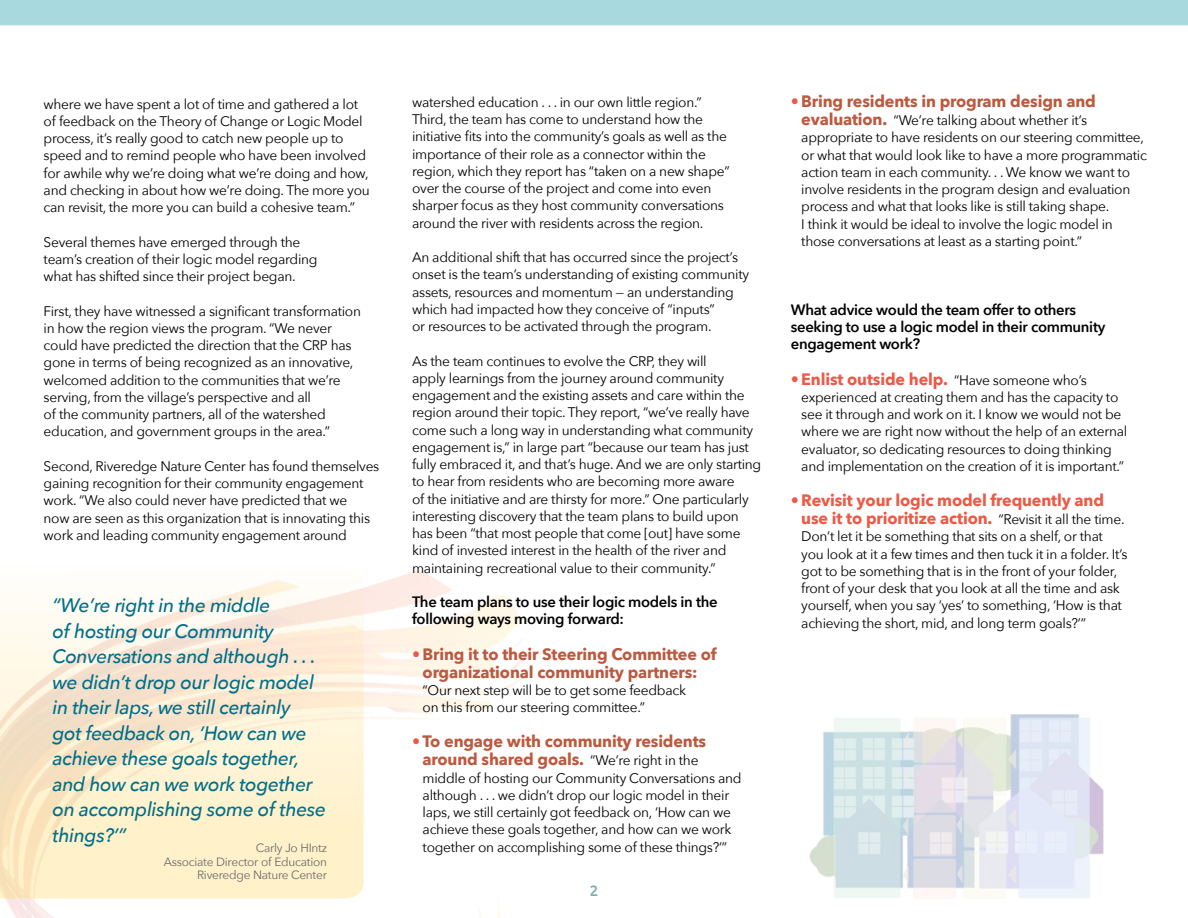
<style>
.page{position:relative;width:1188px;height:918px;background:#fff}
.page>*{position:absolute;margin:0;border:0;box-sizing:border-box;transform-origin:0 0}
.Body_Text_-_11pt{font:italic 500 19.5px/25.5px "Avenir Next";letter-spacing:-.02em;color:#006f89}
.t1{font:700 16.5px/18px "Avenir Next";letter-spacing:-.01em;color:#bc593f;text-align:center}
.t2{font:700 16.5px/18px "Avenir Next";letter-spacing:-.01em;color:#eb5a47}
.Body_Text_-_Dark_Ora{font:600 15px/17.2px "Avenir Next";letter-spacing:-.02em;color:#000}
.Magazine_Title{font:500 15px "Ubuntu";color:#79acb1}
.Body_Text_-_Dark_Ora-2{font:13.8px/17.2px "Avenir Next";letter-spacing:-.02em;color:#000}
.Body_Text_-_Dark_Ora-3{font:12px "Avenir Next";letter-spacing:-.02em;color:#6a6a6a}
.s1{color:#eb5a47}
.s2{font-weight:400;font-size:13.8px;color:#000}
.s3{font-weight:700;font-size:16.5px;color:#bc593f}
</style>
<div class="page">
<img style="left:0;top:570px;width:529px;height:348px">
<svg style="left:0;top:570px;width:364px;height:328px;background:#fceed5"></svg>
<div style="left:0;top:0;width:1188px;height:25px;background:#a7d9df"></div>
<img style="left:809px;top:714px;width:295px;height:184px">
<p class="Body_Text_-_Dark_Ora-2" style="left:44px;top:95px;width:328px">where we have spent a lot of time and gathered a lot of feedback on the Theory of Change or Logic Model process, it’s really good to catch new people up to speed and to remind people who have been involved for awhile why we’re doing what we’re doing and how, and checking in about how we’re doing. The more you can revisit, the more you can build a cohesive team.”</p>
<p class="Body_Text_-_Dark_Ora-2" style="left:44px;top:233px;width:275px">Several themes have emerged through the team’s creation of their logic model regarding what has shifted since their project began.</p>
<p class="Body_Text_-_Dark_Ora-2" style="left:44px;top:302px;width:319px">First, they have witnessed a significant transformation in how the region views the program. “We never could have predicted the direction that the CRP has gone in terms of being recognized as an innovative, welcomed addition to the communities that we’re serving, from the village’s perspective and all<br>of the community partners, all of the watershed education, and government groups in the area.”</p>
<p class="Body_Text_-_Dark_Ora-2" style="left:44px;top:457px;width:337px">Second, Riveredge Nature Center has found themselves gaining recognition for their community engagement work. “We also could never have predicted that we<br>now are seen as this organization that is innovating this work and leading community engagement around</p>
<p class="Body_Text_-_11pt" style="left:52px;top:592px;width:275px">“We’re right in the middle<br>of hosting our Community<br>Conversations and although . . . we didn’t drop our logic model in their laps, we still certainly<br>got feedback on, ‘How can we achieve these goals together, and how can we work together on accomplishing some of these things?’”</p>
<p class="Body_Text_-_Dark_Ora-3" style="left:256px;top:838px;width:73px">Carly Jo HIntz</p>
<p class="Body_Text_-_Dark_Ora-3" style="left:164px;top:851px;width:165px">Associate Director of Education</p>
<p class="Body_Text_-_Dark_Ora-3" style="left:197px;top:865px;width:131px">Riveredge Nature Center</p>
<p class="Body_Text_-_Dark_Ora-2" style="left:412px;top:93px;width:291px">watershed education . . . in our own little region.”</p>
<p class="Body_Text_-_Dark_Ora-2" style="left:412px;top:110px;width:319px">Third, the team has come to understand how the initiative fits into the community’s goals as well as the importance of their role as a connector within the region, which they report has “taken on a new shape” over the course of the project and come into even sharper focus as they host community conversations around the river with residents across the region.</p>
<p class="Body_Text_-_Dark_Ora-2" style="left:412px;top:248px;width:339px">An additional shift that has occurred since the project’s onset is the team’s understanding of existing community assets, resources and momentum — an understanding which had impacted how they conceive of “inputs”<br>or resources to be activated through the program.</p>
<p class="Body_Text_-_Dark_Ora-2" style="left:412px;top:352px;width:351px">As the team continues to evolve the CRP, they will<br>apply learnings from the journey around community engagement and the existing assets and care within the region around their topic. They report, “we’ve really have come such a long way in understanding what community engagement is,” in large part “because our team has just fully embraced it, and that’s huge. And we are only starting to hear from residents who are becoming more aware<br>of the initiative and are thirsty for more.” One particularly interesting discovery that the team plans to build upon has been “that most people that come [out] have some kind of invested interest in the health of the river and maintaining recreational value to their community.”</p>
<p class="Body_Text_-_Dark_Ora" style="left:412px;top:593px;width:307px">The team plans to use their logic models in the</p>
<p class="Body_Text_-_Dark_Ora" style="left:412px;top:610px;width:213px">following ways moving forward:</p>
<p class="t1" style="left:412px;top:645px;width:306px"><span class="s1">•</span> Bring it to their Steering Committee of organizational community partners:</p>
<p class="Body_Text_-_Dark_Ora-2" style="left:423px;top:681px;width:265px">“Our next step will be to get some feedback on this from our steering committee.”</p>
<p class="t1" style="left:412px;top:732px;width:296px"><span class="s1">•</span> To engage with community residents around shared goals. <span class="s2">“We’re right in the</span></p>
<p class="Body_Text_-_Dark_Ora-2" style="left:423px;top:769px;width:320px">middle of hosting our Community Conversations and although . . . we didn’t drop our logic model in their laps, we still certainly got feedback on, ‘How can we achieve these goals together, and how can we work together on accomplishing some of these things?’”</p>
<p class="Magazine_Title" style="left:590px;top:881px;width:10px">2</p>
<p class="t1" style="left:791px;top:92px;width:307px"><span class="s1">•</span> Bring residents in program design and</p>
<p class="Body_Text_-_Dark_Ora-2" style="left:801px;top:111px;width:347px"><span class="s3">evaluation.</span> “We’re talking about whether it’s appropriate to have residents on our steering committee, or what that would look like to have a more programmatic action team in each community. . . We know we want to involve residents in the program design and evaluation process and what that looks like is still taking shape.<br>I think it would be ideal to involve the logic model in those conversations at least as a starting point.”</p>
<p class="Body_Text_-_Dark_Ora" style="left:791px;top:301px;width:287px">What advice would the team offer to others</p>
<p class="Body_Text_-_Dark_Ora" style="left:791px;top:318px;width:316px">seeking to use a logic model in their community engagement work?</p>
<p class="t2" style="left:791px;top:370px;width:298px">• Enlist outside help. <span class="s2">“Have someone who’s</span></p>
<p class="Body_Text_-_Dark_Ora-2" style="left:801px;top:388px;width:327px">experienced at creating them and has the capacity to see it through and work on it. I know we would not be where we are right now without the help of an external evaluator, so dedicating resources to doing thinking and implementation on the creation of it is important.”</p>
<p class="t2" style="left:801px;top:491px;width:325px;text-indent:-10px">• Revisit your logic model frequently and use it to prioritize action. <span class="s2">“Revisit it all the time.</span></p>
<p class="Body_Text_-_Dark_Ora-2" style="left:801px;top:527px;width:328px">Don’t let it be something that sits on a shelf, or that you look at it a few times and then tuck it in a folder. It’s got to be something that is in the front of your folder, front of your desk that you look at all the time and ask yourself, when you say ‘yes’ to something, ‘How is that achieving the short, mid, and long term goals?’”</p>
</div>
